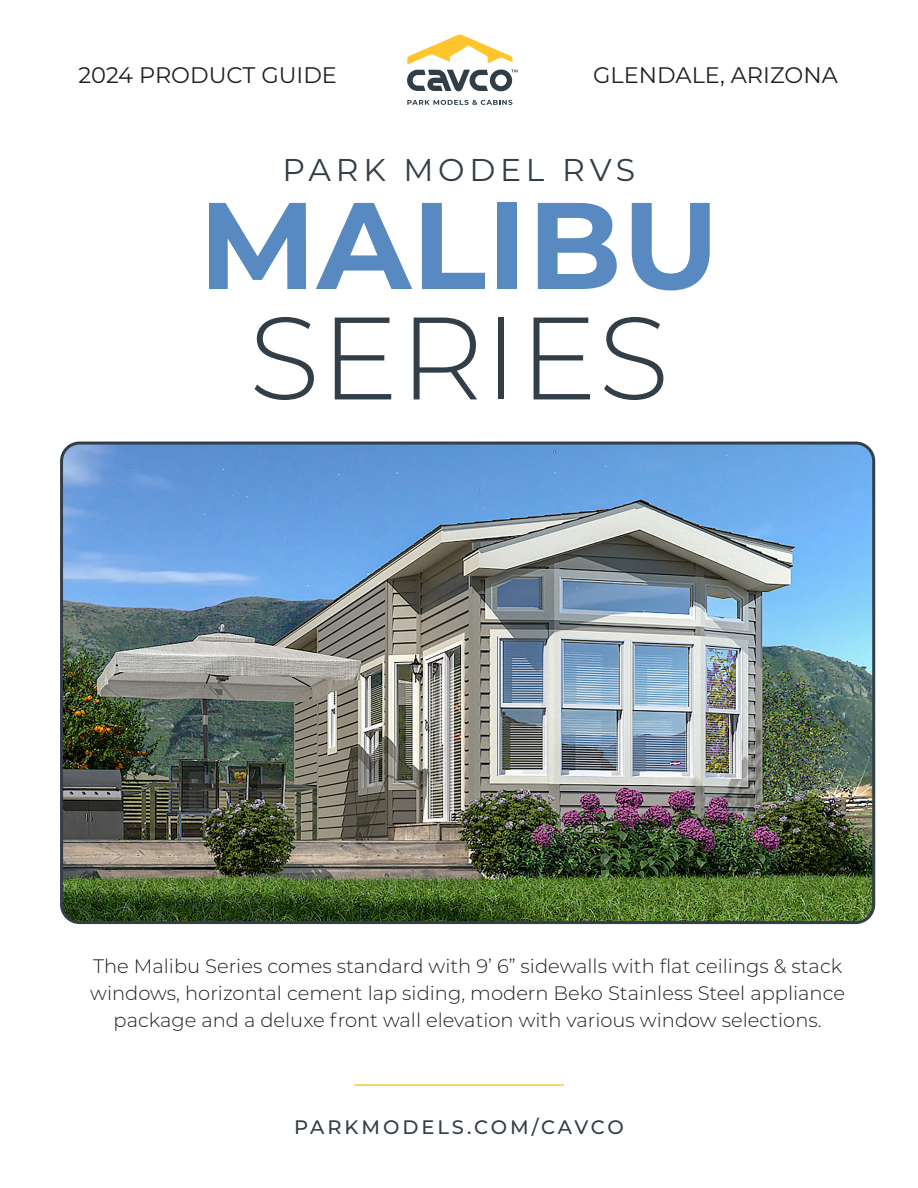
<style>
.page{position:relative;width:918px;height:1188px;background:#fff}
.page>*{position:absolute;margin:0;border:0;box-sizing:border-box;transform-origin:0 0}
.t1{font:700 123px "Montserrat";letter-spacing:.005em;color:#588ac1}
.t2{font:300 117px "Montserrat";letter-spacing:.005em;color:#323e48}
.t3{font:31.5px "Montserrat";letter-spacing:.15em;color:#323e48}
.t4{font:22.5px "Montserrat";color:#231f20}
.t5{font:300 19.5px/27px "Montserrat";color:#231f20;text-align:center}
.t6{font:500 19.5px "Montserrat";letter-spacing:.15em;color:#323e48}
</style>
<div class="page">
<svg style="left:407px;top:100px;width:106px;height:5px"></svg>
<svg style="left:407px;top:34px;width:111px;height:57px"></svg>
<img style="left:64px;top:443px;width:810px;height:477px">
<div style="left:60px;top:442px;width:815px;height:482px;border:3px solid #323e48;border-radius:18px"></div>
<hr style="left:354px;top:1084px;width:210px;height:2px;background:#ffc52f">
<p class="t4" style="left:79px;top:60px;width:260px">2024 PRODUCT GUIDE</p>
<p class="t4" style="left:593px;top:60px;width:246px">GLENDALE, ARIZONA</p>
<p class="t3" style="left:283px;top:149px;width:354px">PARK MODEL RVS</p>
<p class="t1" style="left:199px;top:157px;width:522px">MALIBU</p>
<p class="t2" style="left:249px;top:278px;width:422px">SERIES</p>
<p class="t5" style="left:90px;top:952px;width:756px">The Malibu Series comes standard with 9’ 6” sidewalls with flat ceilings &amp; stack windows, horizontal cement lap siding, modern Beko Stainless Steel appliance package and a deluxe front wall elevation with various window selections.</p>
<p class="t6" style="left:294px;top:1114px;width:331px">PARKMODELS.COM/CAVCO</p>
</div>
